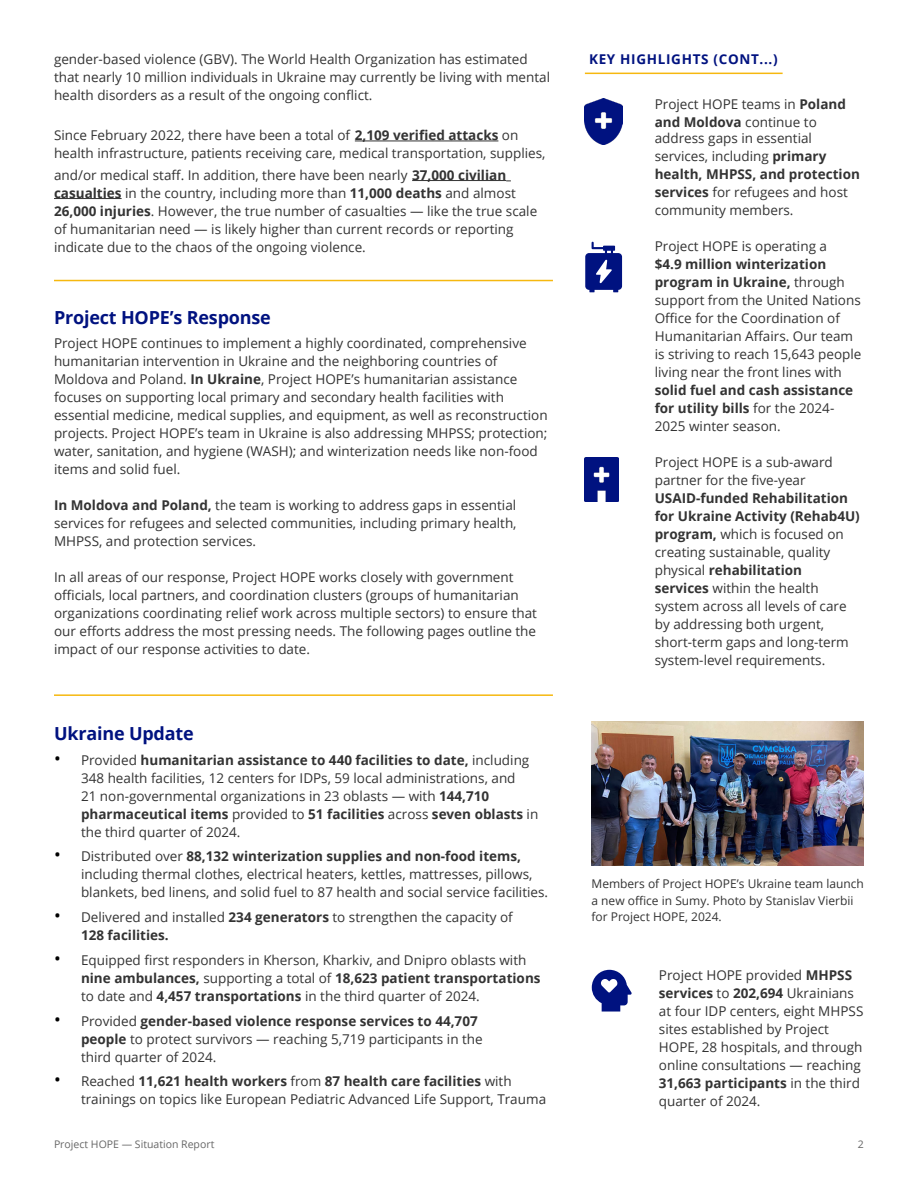
<style>
.page{position:relative;width:918px;height:1188px;background:#fff}
.page>*{position:absolute;margin:0;border:0;box-sizing:border-box;transform-origin:0 0}
.t1{font:700 18px "Open Sans";letter-spacing:-.01em;color:#001280}
.t2{font:13.5px/18px "Open Sans";color:#333}
.t3{font:700 13.5px/18px "Open Sans";color:#333}
.t4{font:700 13.5px "Open Sans";letter-spacing:.05em;color:#001280}
.t5{font:12px/16.5px "Open Sans";color:#333}
.t6{font:10.5px "Open Sans";color:#666}
.s1{font-weight:700}
.s2{font-size:18px;color:#000}
.s3{font-weight:400}
</style>
<div class="page">
<hr style="left:355px;top:141px;width:143px;height:1px;background:#333">
<hr style="left:412px;top:180px;width:94px;height:1px;background:#333">
<hr style="left:54px;top:198px;width:68px;height:1px;background:#333">
<img style="left:591px;top:722px;width:273px;height:143px">
<hr style="left:54px;top:280px;width:499px;height:1px;background:#f6b80f">
<hr style="left:54px;top:694px;width:499px;height:2px;background:#f6b80f">
<hr style="left:585px;top:73px;width:198px;height:1px;background:#f6b80f">
<svg style="left:592px;top:970px;width:40px;height:42px"></svg>
<img style="left:585px;top:458px;width:34px;height:43px">
<img style="left:585px;top:98px;width:37px;height:46px">
<svg style="left:585px;top:242px;width:37px;height:50px"></svg>
<p class="t2" style="left:54px;top:50px;width:498px">gender-based violence (GBV). The World Health Organization has estimated that nearly 10 million individuals in Ukraine may currently be living with mental health disorders as a result of the ongoing conflict.</p>
<p class="t2" style="left:54px;top:126px;width:493px">Since February 2022, there have been a total of <span class="s1">2,109 verified attacks</span> on health infrastructure, patients receiving care, medical transportation, supplies,</p>
<p class="t2" style="left:54px;top:165px;width:485px">and/or medical staff. In addition, there have been nearly <span class="s1">37,000 civilian casualties</span> in the country, including more than <span class="s1">11,000 deaths</span> and almost <span class="s1">26,000 injuries</span>. However, the true number of casualties — like the true scale of humanitarian need — is likely higher than current records or reporting indicate due to the chaos of the ongoing violence.</p>
<h1 class="t1" style="left:54px;top:304px;width:218px">Project HOPE’s Response</h1>
<p class="t2" style="left:54px;top:334px;width:495px">Project HOPE continues to implement a highly coordinated, comprehensive humanitarian intervention in Ukraine and the neighboring countries of Moldova and Poland. <span class="s1">In Ukraine</span>, Project HOPE’s humanitarian assistance focuses on supporting local primary and secondary health facilities with essential medicine, medical supplies, and equipment, as well as reconstruction projects. Project HOPE’s team in Ukraine is also addressing MHPSS; protection; water, sanitation, and hygiene (WASH); and winterization needs like non-food items and solid fuel.</p>
<p class="t2" style="left:54px;top:496px;width:464px;text-align:justify"><span class="s1">In Moldova and Poland,</span> the team is working to address gaps in essential services for refugees and selected communities, including primary health, MHPSS, and protection services.</p>
<p class="t2" style="left:54px;top:568px;width:485px">In all areas of our response, Project HOPE works closely with government officials, local partners, and coordination clusters (groups of humanitarian organizations coordinating relief work across multiple sectors) to ensure that our efforts address the most pressing needs. The following pages outline the impact of our response activities to date.</p>
<h1 class="t1" style="left:54px;top:721px;width:141px">Ukraine Update</h1>
<p class="t2" style="left:81px;top:750px;width:459px;text-indent:-27px"><span class="s2">•</span> Provided <span class="s1">humanitarian assistance to 440 facilities to date,</span> including 348 health facilities, 12 centers for IDPs, 59 local administrations, and<br>21 non-governmental organizations in 23 oblasts — with <span class="s1">144,710 pharmaceutical items</span> provided to <span class="s1">51 facilities</span> across <span class="s1">seven oblasts</span> in the third quarter of 2024.</p>
<p class="t2" style="left:81px;top:847px;width:469px;text-indent:-27px"><span class="s2">•</span> Distributed over <span class="s1">88,132 winterization supplies and non-food items, </span>including thermal clothes, electrical heaters, kettles, mattresses, pillows, blankets, bed linens, and solid fuel to 87 health and social service facilities.</p>
<p class="t2" style="left:81px;top:908px;width:433px;text-indent:-27px"><span class="s2">•</span> Delivered and installed <span class="s1">234 generators</span> to strengthen the capacity of<br><span class="s1">128 facilities.</span></p>
<p class="t2" style="left:81px;top:951px;width:461px;text-indent:-27px"><span class="s2">•</span> Equipped first responders in Kherson, Kharkiv, and Dnipro oblasts with <span class="s1">nine ambulances,</span> supporting a total of <span class="s1">18,623 patient transportations </span>to date and <span class="s1">4,457 transportations</span> in the third quarter of 2024.</p>
<p class="t2" style="left:81px;top:1011px;width:403px;text-indent:-27px"><span class="s2">•</span> Provided <span class="s1">gender-based violence response services to 44,707 people</span> to protect survivors — reaching 5,719 participants in the third quarter of 2024.</p>
<p class="t2" style="left:81px;top:1072px;width:467px;text-indent:-27px"><span class="s2">•</span> Reached <span class="s1">11,621 health workers</span> from <span class="s1">87 health care facilities</span> with trainings on topics like European Pediatric Advanced Life Support, Trauma</p>
<p class="t4" style="left:589px;top:50px;width:190px">KEY HIGHLIGHTS (CONT...)</p>
<p class="t2" style="left:655px;top:94px;width:193px">Project HOPE teams in <span class="s1">Poland and Moldova</span> continue to</p>
<p class="t2" style="left:655px;top:129px;width:207px">address gaps in essential services, including <span class="s1">primary health, MHPSS, and protection services</span> for refugees and host community members.</p>
<p class="t2" style="left:655px;top:237px;width:174px">Project HOPE is operating a</p>
<p class="t2" style="left:655px;top:255px;width:208px"><span class="s1">$4.9 million winterization program in Ukraine,</span> through support from the United Nations<br>Office for the Coordination of<br>Humanitarian Affairs. Our team is striving to reach 15,643 people living near the front lines with</p>
<p class="t3" style="left:655px;top:381px;width:200px">solid fuel and cash assistance for utility bills <span class="s3">for the 2024-<br>2025 winter season.</span></p>
<p class="t2" style="left:655px;top:453px;width:180px">Project HOPE is a sub-award partner for the five-year</p>
<p class="t2" style="left:655px;top:489px;width:207px"><span class="s1">USAID-funded Rehabilitation for Ukraine Activity (Rehab4U) program,</span> which is focused on creating sustainable, quality physical <span class="s1">rehabilitation<br>services</span> within the health system across all levels of care by addressing both urgent, short-term gaps and long-term system-level requirements.</p>
<p class="t5" style="left:591px;top:875px;width:274px">Members of Project HOPE’s Ukraine team launch a new office in Sumy. Photo by Stanislav Vierbii for Project HOPE, 2024.</p>
<p class="t2" style="left:659px;top:966px;width:206px">Project HOPE provided <span class="s1">MHPSS services</span> to <span class="s1">202,694</span> Ukrainians at four IDP centers, eight MHPSS sites established by Project<br>HOPE, 28 hospitals, and through online consultations — reaching<br><span class="s1">31,663 participants</span> in the third quarter of 2024.</p>
<p class="t6" style="left:54px;top:1137px;width:162px">Project HOPE — Situation Report</p>
<p class="t6" style="left:858px;top:1137px;width:8px">2</p>
</div>
